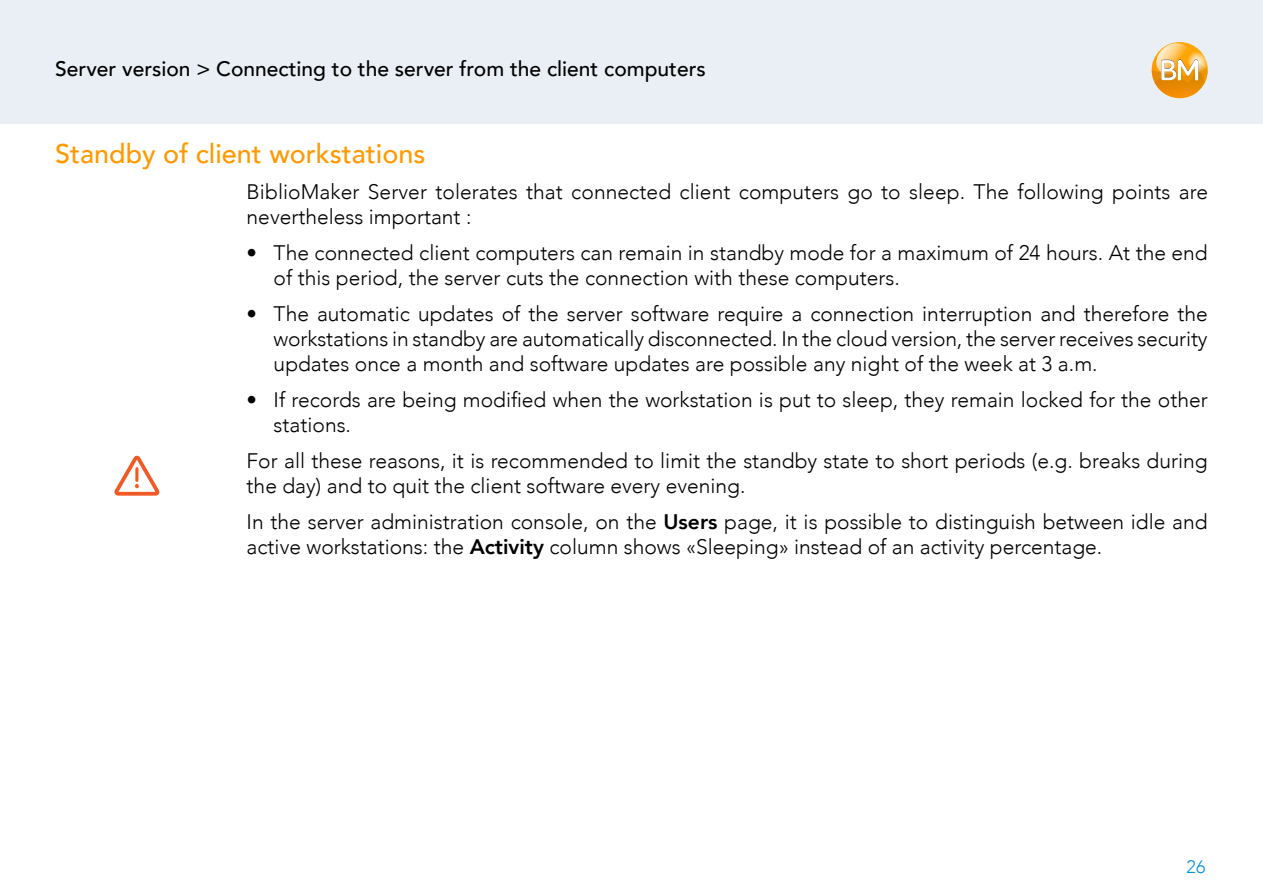
<style>
.page{position:relative;width:1263px;height:893px;background:#fff}
.page>*{position:absolute;margin:0;border:0;box-sizing:border-box;transform-origin:0 0}
.t1{font:500 27px "Avenir";color:#f90}
.t2{font:300 21px/25.2px "Avenir";color:#000}
.t3{font:500 21px "Avenir";color:#000}
.t4{font:300 18px "Avenir";color:#0091d8}
.s1{font-weight:800}
</style>
<div class="page">
<div style="left:0;top:0;width:1263px;height:123px;background:#e9eff5"></div>
<svg style="left:1152px;top:43px;width:56px;height:55px"></svg>
<svg style="left:115px;top:455px;width:45px;height:41px"></svg>
<p class="t3" style="left:55px;top:51px;width:652px">Server version &gt; Connecting to the server from the client computers</p>
<p class="t1" style="left:55px;top:130px;width:372px">Standby of client workstations</p>
<p class="t2" style="left:247px;top:179px;width:963px">BiblioMaker Server tolerates that connected client computers go to sleep. The following points are nevertheless important :</p>
<p class="t2" style="left:274px;top:240px;width:935px;text-indent:-27px">• The connected client computers can remain in standby mode for a maximum of 24 hours. At the end of this period, the server cuts the connection with these computers.</p>
<p class="t2" style="left:274px;top:301px;width:935px;text-align:justify;text-indent:-27px">• The automatic updates of the server software require a connection interruption and therefore the workstations in standby are automatically disconnected. In the cloud version, the server receives security updates once a month and software updates are possible any night of the week at 3 a.m.</p>
<p class="t2" style="left:274px;top:387px;width:935px;text-indent:-27px">• If records are being modified when the workstation is put to sleep, they remain locked for the other stations.</p>
<p class="t2" style="left:247px;top:448px;width:962px">For all these reasons, it is recommended to limit the standby state to short periods (e.g. breaks during the day) and to quit the client software every evening.</p>
<p class="t2" style="left:247px;top:509px;width:962px">In the server administration console, on the <span class="s1">Users</span> page, it is possible to distinguish between idle and active workstations: the <span class="s1">Activity</span> column shows «Sleeping» instead of an activity percentage.</p>
<p class="t4" style="left:1186px;top:856px;width:21px">26</p>
</div>
